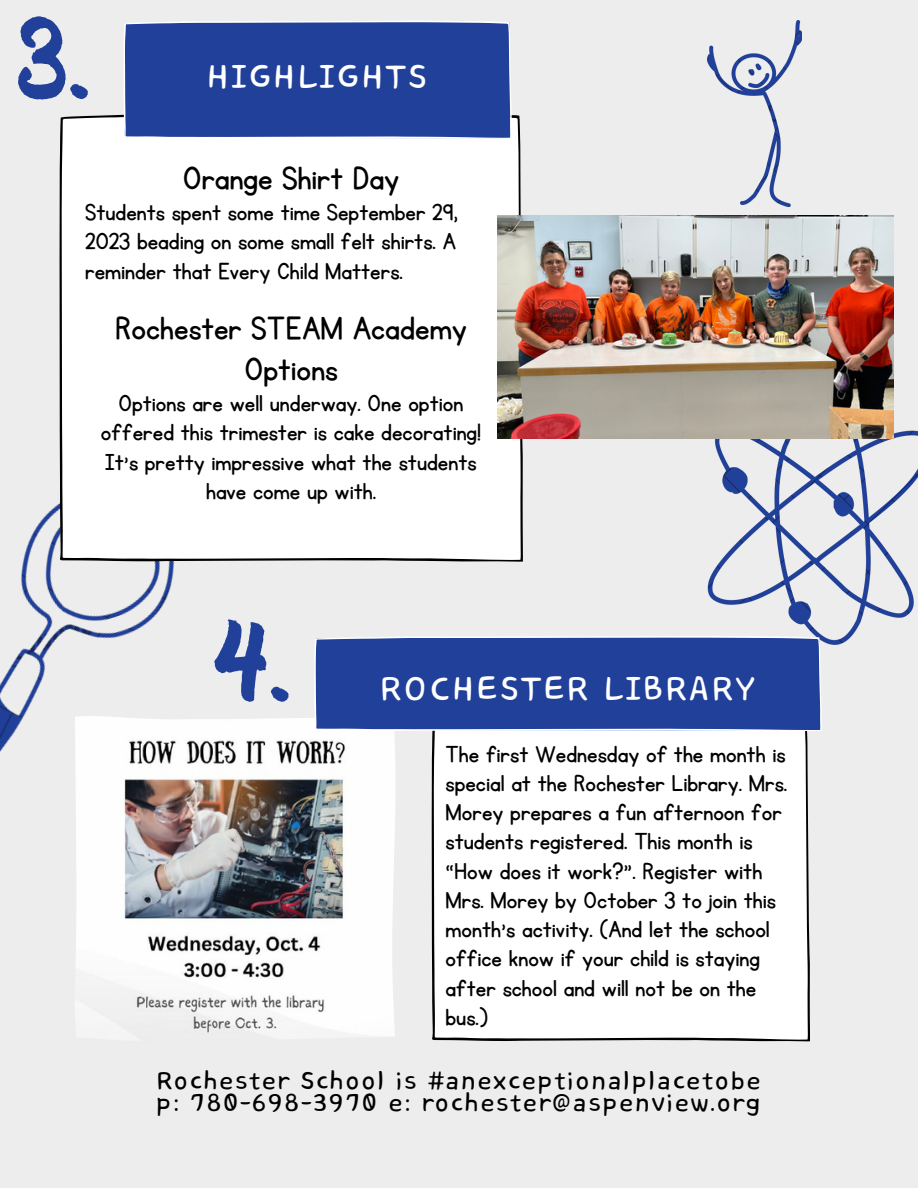
<style>
.page{position:relative;width:918px;height:1188px;background:#ededed}
.page>*{position:absolute;margin:0;border:0;box-sizing:border-box;transform-origin:0 0}
.t1{font:112.95px "Bosk";color:#21409a}
.t2{font:43.05px "Core Bandi Face";color:#fff}
.t3{font:37.5px/40.5px "KG Primary Penmanship";color:#000;text-align:center}
.t4{font:31.8px "Core Bandi Face";color:#000}
.t5{font:27px/29.2px "KG Primary Penmanship";color:#000}
</style>
<div class="page">
<img style="left:707px;top:403px;width:211px;height:241px">
<img style="left:75px;top:718px;width:320px;height:318px">
<img style="left:0;top:466px;width:235px;height:343px">
<div style="left:60px;top:114px;width:463px;height:448px;background:#fff"></div>
<div style="left:124px;top:21px;width:388px;height:118px;background:#21409a"></div>
<div style="left:432px;top:731px;width:378px;height:310px;background:#fff"></div>
<div style="left:314px;top:636px;width:508px;height:95px;background:#21409a"></div>
<img style="left:708px;top:21px;width:94px;height:185px">
<img style="left:497px;top:216px;width:396px;height:223px">
<p class="t1" style="left:16px;top:14px;width:76px">3.</p>
<p class="t2" style="left:207px;top:54px;width:224px">HIGHLIGHTS</p>
<p class="t3" style="left:183px;top:159px;width:218px">Orange Shirt Day</p>
<p class="t5" style="left:85px;top:198px;width:375px;text-align:justify">Students spent some time September 29, 2023 beading on some small felt shirts. A reminder that Every Child Matters.</p>
<p class="t3" style="left:115px;top:309px;width:354px">Rochester STEAM Academy<br>Options</p>
<p class="t5" style="left:101px;top:390px;width:381px;text-align:center">Options are well underway. One option offered this trimester is cake decorating!<br>It’s pretty impressive what the students have come up with.</p>
<p class="t1" style="left:212px;top:617px;width:80px">4.</p>
<p class="t2" style="left:380px;top:666px;width:378px">ROCHESTER LIBRARY</p>
<p class="t5" style="left:446px;top:740px;width:343px">The first Wednesday of the month is special at the Rochester Library. Mrs.<br>Morey prepares a fun afternoon for students registered. This month is “How does it work?”. Register with<br>Mrs. Morey by October 3 to join this month’s activity. (And let the school office know if your child is staying after school and will not be on the bus.)</p>
<p class="t4" style="left:156px;top:1064px;width:607px">Rochester School is #anexceptionalplacetobe</p>
<p class="t4" style="left:156px;top:1086px;width:608px">p: 780-698-3970 e: rochester@aspenview.org</p>
</div>
